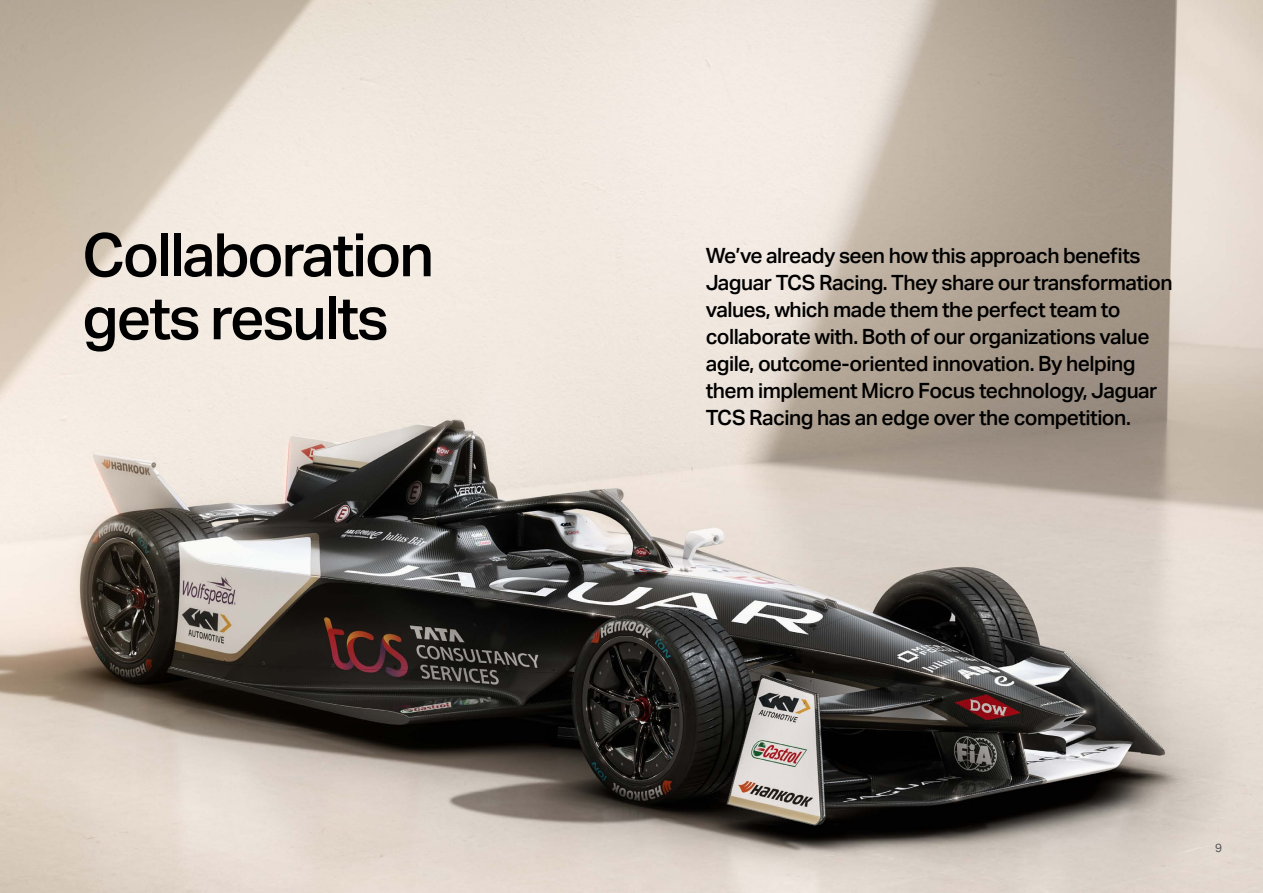
<style>
.page{position:relative;width:1263px;height:893px;background:#fff}
.page>*{position:absolute;margin:0;border:0;box-sizing:border-box;transform-origin:0 0}
.t1{font:500 60px/63px "Aktiv Grotesk";letter-spacing:-.035em;color:#000}
.t2{font:500 21px/27px "Aktiv Grotesk";letter-spacing:-.025em;color:#000}
.t3{font:12px "Aktiv Grotesk";color:#656668}
</style>
<div class="page">
<img style="left:0;top:0;width:1263px;height:893px">
<h1 class="t1" style="left:82px;top:224px;width:354px">Collaboration gets results</h1>
<p class="t2" style="left:706px;top:242px;width:468px">We’ve already seen how this approach benefits Jaguar TCS Racing. They share our transformation values, which made them the perfect team to collaborate with. Both of our organizations value agile, outcome-oriented innovation. By helping them implement Micro Focus technology, Jaguar TCS Racing has an edge over the competition.</p>
<p class="t3" style="left:1215px;top:841px;width:9px">9</p>
</div>
